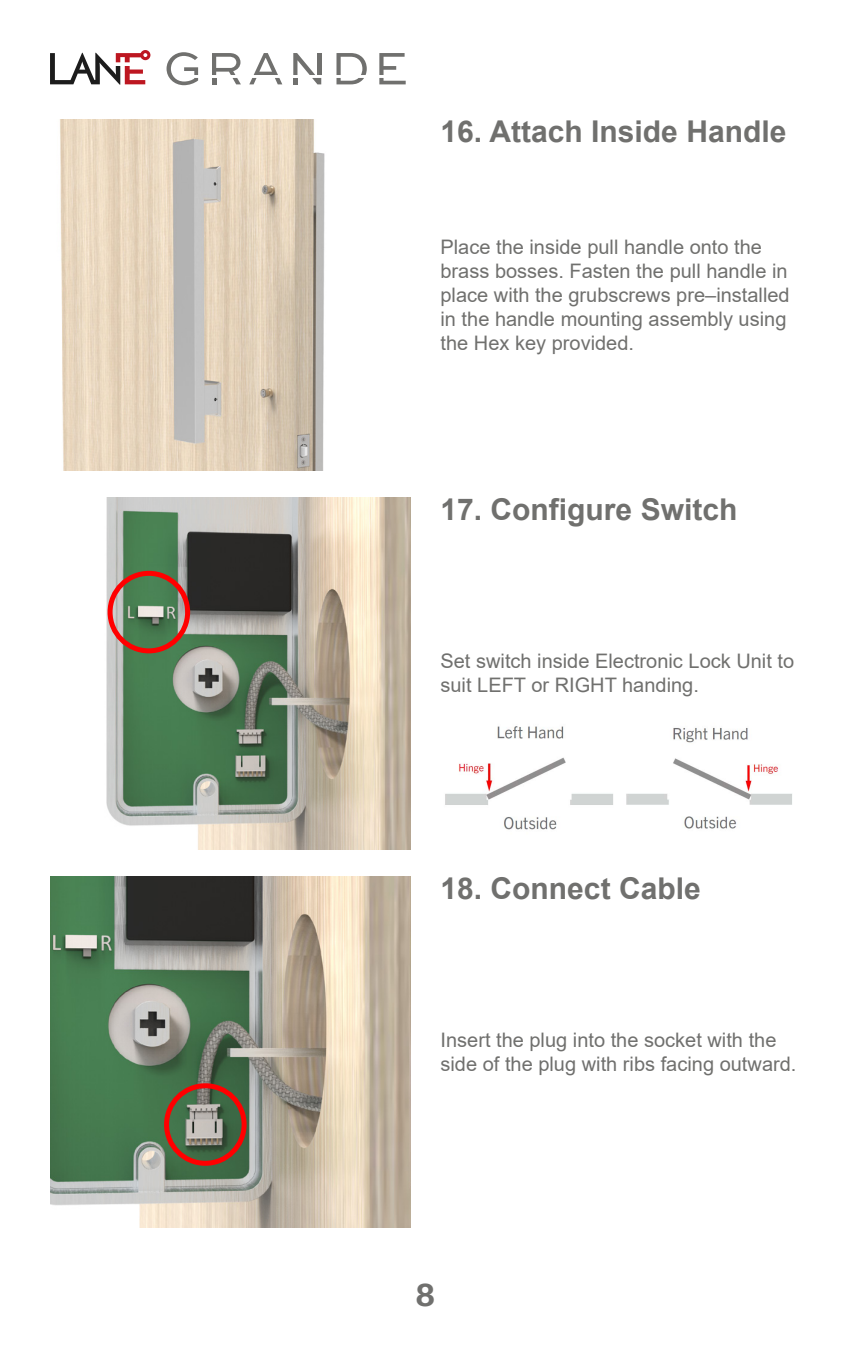
<style>
.page{position:relative;width:851px;height:1347px;background:#fff}
.page>*{position:absolute;margin:0;border:0;box-sizing:border-box;transform-origin:0 0}
.t1{font:700 30px "Arial";color:#70706e}
.t2{font:700 30px "Atlas Grotesk";color:#70706e}
.t3{font:20px/24px "Arial";color:#70706e}
</style>
<div class="page">
<svg style="left:166px;top:52px;width:32px;height:33px"></svg>
<svg style="left:336px;top:53px;width:31px;height:31px"></svg>
<svg style="left:379px;top:53px;width:26px;height:31px"></svg>
<svg style="left:293px;top:53px;width:28px;height:31px"></svg>
<svg style="left:249px;top:53px;width:33px;height:31px"></svg>
<svg style="left:212px;top:53px;width:29px;height:31px"></svg>
<svg style="left:50px;top:50px;width:100px;height:35px"></svg>
<img style="left:106px;top:498px;width:304px;height:351px">
<img style="left:50px;top:876px;width:360px;height:351px">
<div style="left:164px;top:1083px;width:82px;height:82px;border:5px solid #f00;border-radius:50%"></div>
<img style="left:60px;top:120px;width:265px;height:351px">
<div style="left:108px;top:571px;width:82px;height:82px;border:5px solid #f00;border-radius:50%"></div>
<img style="left:445px;top:726px;width:168px;height:104px">
<img style="left:626px;top:728px;width:166px;height:101px">
<p class="t1" style="left:440px;top:110px;width:347px">16. Attach Inside Handle</p>
<p class="t3" style="left:440px;top:235px;width:351px">Place the inside pull handle onto the brass bosses. Fasten the pull handle in place with the grubscrews pre–installed in the handle mounting assembly using the Hex key provided.</p>
<p class="t1" style="left:440px;top:489px;width:298px">17. Configure Switch</p>
<p class="t3" style="left:440px;top:649px;width:355px">Set switch inside Electronic Lock Unit to suit LEFT or RIGHT handing.</p>
<p class="t1" style="left:440px;top:867px;width:262px">18. Connect Cable</p>
<p class="t3" style="left:440px;top:1027px;width:357px">Insert the plug into the socket with the side of the plug with ribs facing outward.</p>
<h1 class="t2" style="left:415px;top:1270px;width:21px">8</h1>
</div>
